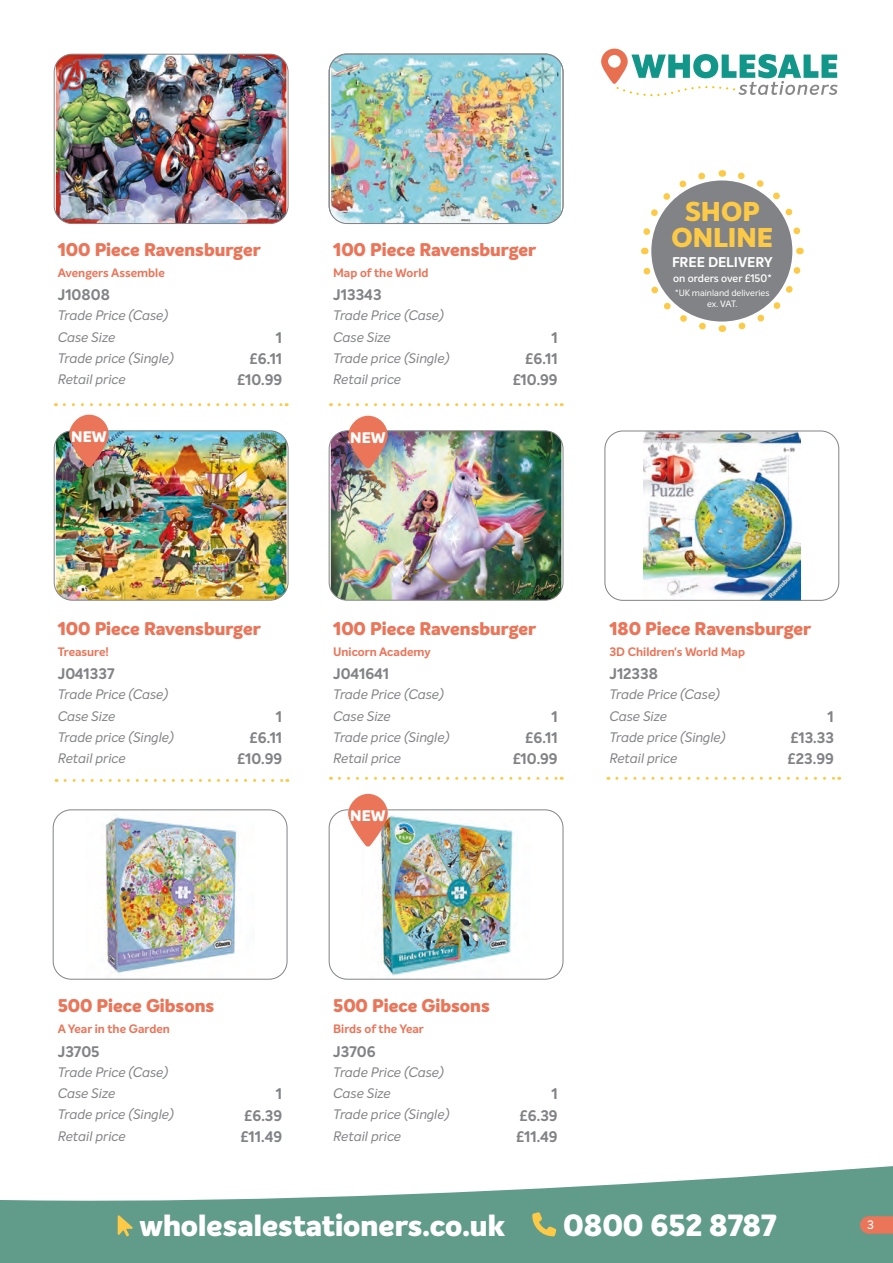
<style>
.page{position:relative;width:893px;height:1263px;background:#fff}
.page>*{position:absolute;margin:0;border:0;box-sizing:border-box;transform-origin:0 0}
.t1{font:800 30px "Intelo";color:#fff}
.t2{font:800 26.7px/26.5px "Intelo Alt";color:#fcca46;text-align:center}
.t3{font:800 18px "Intelo";color:#ea7559}
.t4{font:700 15px "Intelo";color:#828386}
.t5{font:800 15px "Intelo";color:#fff}
.t6{font:700 13.8px "Intelo";color:#fff}
.t7{font:italic 13.5px "Intelo";color:#828386}
.t8{font:700 12px "Intelo";color:#ea7559}
.t9{font:500 12px "Intelo";color:#fff}
.t10{font:600 10.65px "Intelo";color:#fff}
.t11{font:9px/10.8px "Intelo";color:#fff;text-align:center}
</style>
<div class="page">
<img style="left:643px;top:433px;width:158px;height:165px">
<div style="left:605px;top:431px;width:234px;height:169px;border:1px solid #828386;border-radius:18px"></div>
<svg style="left:65px;top:779px;width:223px;height:3px"></svg>
<svg style="left:339px;top:777px;width:223px;height:3px"></svg>
<svg style="left:617px;top:777px;width:223px;height:3px"></svg>
<svg style="left:601px;top:49px;width:237px;height:47px"></svg>
<img style="left:56px;top:54px;width:230px;height:170px">
<div style="left:54px;top:54px;width:234px;height:170px;border:1px solid #828386;border-radius:18px"></div>
<img style="left:331px;top:431px;width:230px;height:169px">
<div style="left:329px;top:431px;width:234px;height:169px;border:1px solid #828386;border-radius:18px"></div>
<img style="left:331px;top:54px;width:230px;height:170px">
<div style="left:329px;top:54px;width:234px;height:170px;border:1px solid #828386;border-radius:18px"></div>
<img style="left:105px;top:814px;width:134px;height:161px">
<div style="left:53px;top:810px;width:234px;height:169px;border:1px solid #828386;border-radius:18px"></div>
<img style="left:366px;top:815px;width:147px;height:161px">
<div style="left:329px;top:810px;width:234px;height:169px;border:1px solid #828386;border-radius:18px"></div>
<img style="left:56px;top:431px;width:230px;height:169px">
<div style="left:54px;top:431px;width:234px;height:169px;border:1px solid #828386;border-radius:18px"></div>
<svg style="left:64px;top:403px;width:223px;height:3px"></svg>
<svg style="left:339px;top:403px;width:223px;height:3px"></svg>
<svg style="left:69px;top:415px;width:40px;height:52px;background:#d78472"></svg>
<svg style="left:348px;top:416px;width:40px;height:52px;background:#d28675"></svg>
<svg style="left:348px;top:794px;width:40px;height:52px"></svg>
<svg style="left:0;top:1166px;width:893px;height:97px;fill:#619b8a"></svg>
<svg style="left:118px;top:1215px;width:15px;height:21px"></svg>
<svg style="left:532px;top:1212px;width:24px;height:24px"></svg>
<div style="left:651px;top:180px;width:141px;height:142px;background:#828386;border-radius:50%"></div>
<svg style="left:734px;top:248px;width:70px;height:82px"></svg>
<svg style="left:722px;top:170px;width:79px;height:69px"></svg>
<svg style="left:641px;top:172px;width:69px;height:82px"></svg>
<svg style="left:643px;top:263px;width:80px;height:69px"></svg>
<svg style="left:860px;top:1216px;width:33px;height:18px"></svg>
<p class="t3" style="left:58px;top:238px;width:205px">100 Piece Ravensburger</p>
<p class="t8" style="left:58px;top:265px;width:109px">Avengers Assemble</p>
<p class="t4" style="left:58px;top:285px;width:54px">J10808</p>
<p class="t7" style="left:58px;top:307px;width:112px">Trade Price (Case)</p>
<p class="t7" style="left:58px;top:329px;width:59px">Case Size</p>
<p class="t4" style="left:276px;top:328px;width:8px">1</p>
<p class="t7" style="left:58px;top:350px;width:118px">Trade price (Single)</p>
<p class="t4" style="left:250px;top:349px;width:34px">£6.11</p>
<p class="t7" style="left:58px;top:371px;width:69px">Retail price</p>
<p class="t4" style="left:237px;top:370px;width:47px">£10.99</p>
<p class="t3" style="left:333px;top:238px;width:205px">100 Piece Ravensburger</p>
<p class="t8" style="left:333px;top:265px;width:97px">Map of the World</p>
<p class="t4" style="left:333px;top:285px;width:50px">J13343</p>
<p class="t7" style="left:333px;top:307px;width:112px">Trade Price (Case)</p>
<p class="t7" style="left:333px;top:329px;width:59px">Case Size</p>
<p class="t4" style="left:551px;top:328px;width:8px">1</p>
<p class="t7" style="left:333px;top:350px;width:118px">Trade price (Single)</p>
<p class="t4" style="left:525px;top:349px;width:34px">£6.11</p>
<p class="t7" style="left:333px;top:371px;width:69px">Retail price</p>
<p class="t4" style="left:513px;top:370px;width:47px">£10.99</p>
<p class="t5" style="left:71px;top:426px;width:37px">NEW</p>
<p class="t5" style="left:350px;top:428px;width:37px">NEW</p>
<p class="t2" style="left:671px;top:199px;width:103px">SHOP<br>ONLINE</p>
<p class="t6" style="left:672px;top:253px;width:102px">FREE DELIVERY</p>
<p class="t10" style="left:673px;top:272px;width:100px">on orders over £150*</p>
<p class="t11" style="left:675px;top:287px;width:96px">*UK mainland deliveries ex. VAT.</p>
<p class="t3" style="left:58px;top:617px;width:205px">100 Piece Ravensburger</p>
<p class="t8" style="left:58px;top:644px;width:53px">Treasure!</p>
<p class="t4" style="left:58px;top:664px;width:58px">J041337</p>
<p class="t7" style="left:58px;top:686px;width:112px">Trade Price (Case)</p>
<p class="t7" style="left:58px;top:707px;width:59px">Case Size</p>
<p class="t4" style="left:276px;top:707px;width:8px">1</p>
<p class="t7" style="left:58px;top:729px;width:118px">Trade price (Single)</p>
<p class="t4" style="left:250px;top:728px;width:34px">£6.11</p>
<p class="t7" style="left:58px;top:750px;width:69px">Retail price</p>
<p class="t4" style="left:237px;top:749px;width:47px">£10.99</p>
<p class="t3" style="left:333px;top:617px;width:205px">100 Piece Ravensburger</p>
<p class="t8" style="left:333px;top:644px;width:99px">Unicorn Academy</p>
<p class="t4" style="left:333px;top:664px;width:57px">J041641</p>
<p class="t7" style="left:333px;top:686px;width:112px">Trade Price (Case)</p>
<p class="t7" style="left:333px;top:707px;width:59px">Case Size</p>
<p class="t4" style="left:551px;top:707px;width:8px">1</p>
<p class="t7" style="left:333px;top:729px;width:118px">Trade price (Single)</p>
<p class="t4" style="left:525px;top:728px;width:34px">£6.11</p>
<p class="t7" style="left:333px;top:750px;width:69px">Retail price</p>
<p class="t4" style="left:513px;top:749px;width:47px">£10.99</p>
<p class="t5" style="left:350px;top:806px;width:37px">NEW</p>
<p class="t3" style="left:609px;top:617px;width:203px">180 Piece Ravensburger</p>
<p class="t8" style="left:609px;top:644px;width:137px">3D Children's World Map</p>
<p class="t4" style="left:609px;top:664px;width:50px">J12338</p>
<p class="t7" style="left:609px;top:686px;width:112px">Trade Price (Case)</p>
<p class="t7" style="left:609px;top:707px;width:59px">Case Size</p>
<p class="t4" style="left:828px;top:707px;width:8px">1</p>
<p class="t7" style="left:609px;top:729px;width:118px">Trade price (Single)</p>
<p class="t4" style="left:790px;top:728px;width:45px">£13.33</p>
<p class="t7" style="left:609px;top:750px;width:69px">Retail price</p>
<p class="t4" style="left:788px;top:749px;width:48px">£23.99</p>
<p class="t3" style="left:58px;top:994px;width:158px">500 Piece Gibsons</p>
<p class="t8" style="left:58px;top:1021px;width:114px">A Year in the Garden</p>
<p class="t4" style="left:58px;top:1042px;width:43px">J3705</p>
<p class="t7" style="left:58px;top:1064px;width:112px">Trade Price (Case)</p>
<p class="t7" style="left:58px;top:1085px;width:59px">Case Size</p>
<p class="t4" style="left:276px;top:1084px;width:8px">1</p>
<p class="t7" style="left:58px;top:1106px;width:118px">Trade price (Single)</p>
<p class="t4" style="left:244px;top:1106px;width:40px">£6.39</p>
<p class="t7" style="left:58px;top:1127px;width:69px">Retail price</p>
<p class="t4" style="left:241px;top:1127px;width:43px">£11.49</p>
<p class="t3" style="left:333px;top:994px;width:158px">500 Piece Gibsons</p>
<p class="t8" style="left:333px;top:1021px;width:92px">Birds of the Year</p>
<p class="t4" style="left:333px;top:1042px;width:44px">J3706</p>
<p class="t7" style="left:333px;top:1064px;width:112px">Trade Price (Case)</p>
<p class="t7" style="left:333px;top:1085px;width:59px">Case Size</p>
<p class="t4" style="left:551px;top:1084px;width:8px">1</p>
<p class="t7" style="left:333px;top:1106px;width:118px">Trade price (Single)</p>
<p class="t4" style="left:520px;top:1106px;width:40px">£6.39</p>
<p class="t7" style="left:333px;top:1127px;width:69px">Retail price</p>
<p class="t4" style="left:516px;top:1127px;width:43px">£11.49</p>
<p class="t1" style="left:140px;top:1206px;width:367px">wholesalestationers.co.uk</p>
<p class="t1" style="left:563px;top:1206px;width:215px">0800 652 8787</p>
<p class="t9" style="left:867px;top:1217px;width:8px">3</p>
</div>
